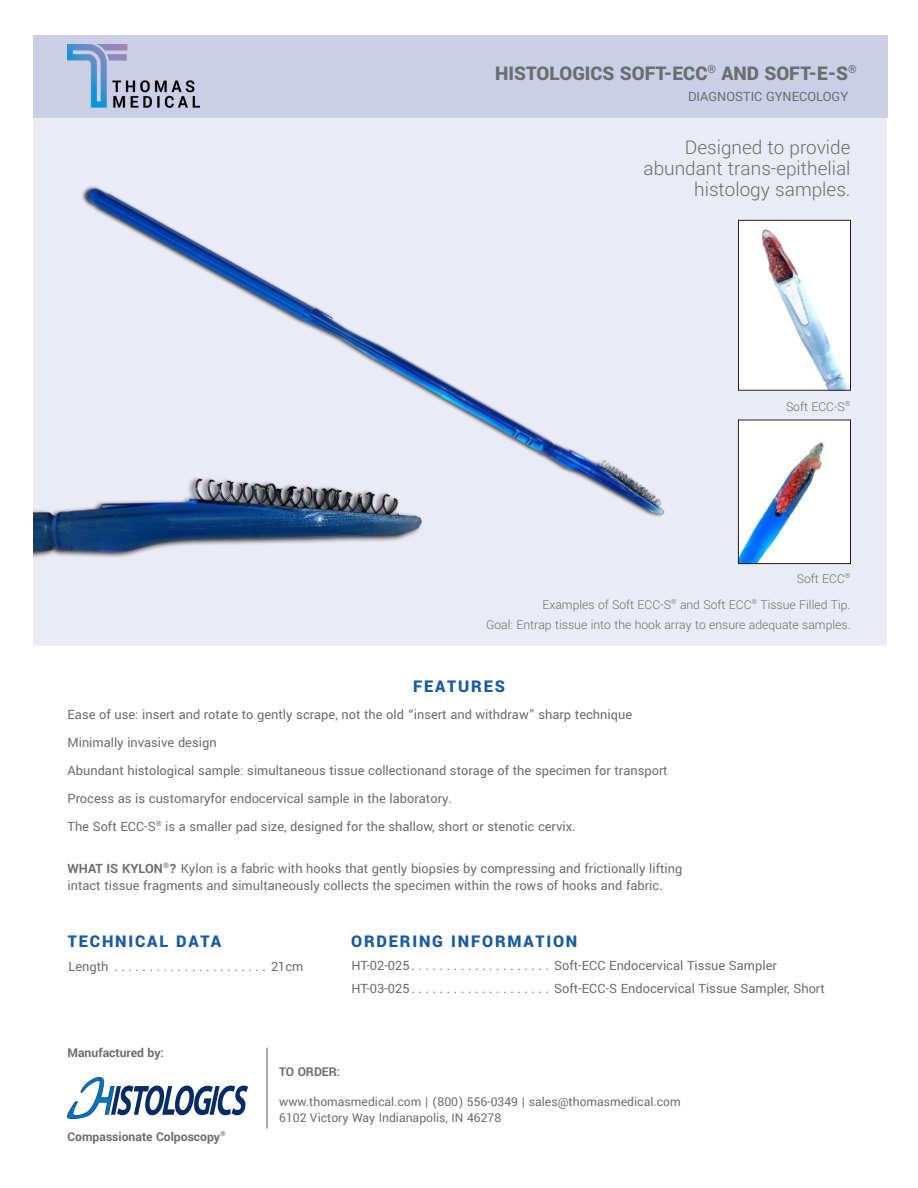
<style>
.page{position:relative;width:918px;height:1188px;background:#fff}
.page>*{position:absolute;margin:0;border:0;box-sizing:border-box;transform-origin:0 0}
.t1{font:300 21px/21px "Yantramanav";color:#6c6d70;text-align:right}
.t2{font:900 21px "Yantramanav";color:#6c6d70}
.TM_Headline_3{font:900 18px "Yantramanav";letter-spacing:.1em;color:#185aa3}
.t3{font:14.25px/17.2px "Yantramanav";color:#6c6d70}
.t4{font:300 13.5px "Yantramanav";color:#6c6d70}
.t5{font:13.5px/16.5px "Yantramanav";color:#6c6d70}
.t6{font:700 13.5px "Yantramanav";color:#6c6d70}
.s1{font-weight:700}
</style>
<div class="page">
<div style="left:33px;top:117px;width:854px;height:529px;background:#eaebf5"></div>
<hr style="left:266px;top:1048px;width:2px;height:81px;background:#939598">
<div style="left:33px;top:36px;width:855px;height:82px;background:#cacfe6"></div>
<img style="left:68px;top:45px;width:132px;height:62px">
<img style="left:82px;top:186px;width:583px;height:331px">
<img style="left:33px;top:324px;width:419px;height:234px">
<img style="left:68px;top:1077px;width:180px;height:41px">
<img style="left:740px;top:222px;width:109px;height:167px">
<div style="left:738px;top:220px;width:113px;height:171px;border:1px solid #231f20"></div>
<img style="left:740px;top:422px;width:109px;height:140px">
<div style="left:738px;top:420px;width:113px;height:144px;border:1px solid #231f20"></div>
<p class="t2" style="left:495px;top:60px;width:363px">HISTOLOGICS SOFT-ECC<sup>®</sup> AND SOFT-E-S<sup>®</sup></p>
<p class="t3" style="left:688px;top:88px;width:162px">DIAGNOSTIC GYNECOLOGY</p>
<p class="t1" style="left:644px;top:137px;width:209px">Designed to provide abundant trans-epithelial histology samples.</p>
<p class="t4" style="left:786px;top:398px;width:66px">Soft ECC-S<sup>®</sup></p>
<p class="t4" style="left:797px;top:570px;width:55px">Soft ECC<sup>®</sup></p>
<p class="t4" style="left:542px;top:596px;width:310px">Examples of Soft ECC-S<sup>®</sup> and Soft ECC<sup>®</sup> Tissue Filled Tip.</p>
<p class="t4" style="left:486px;top:617px;width:366px">Goal: Entrap tissue into the hook array to ensure adequate samples.</p>
<p class="TM_Headline_3" style="left:413px;top:675px;width:93px">FEATURES</p>
<p class="t3" style="left:68px;top:707px;width:566px">Ease of use: insert and rotate to gently scrape, not the old “insert and withdraw” sharp technique</p>
<p class="t3" style="left:68px;top:734px;width:151px">Minimally invasive design</p>
<p class="t3" style="left:68px;top:762px;width:602px">Abundant histological sample: simultaneous tissue collectionand storage of the specimen for transport</p>
<p class="t3" style="left:68px;top:790px;width:384px">Process as is customaryfor endocervical sample in the laboratory.</p>
<p class="t3" style="left:68px;top:818px;width:507px">The Soft ECC-S<sup>®</sup> is a smaller pad size, designed for the shallow, short or stenotic cervix.</p>
<p class="t3" style="left:68px;top:860px;width:616px"><span class="s1">WHAT IS KYLON</span><sup>®</sup><span class="s1">?</span> Kylon is a fabric with hooks that gently biopsies by compressing and frictionally lifting intact tissue fragments and simultaneously collects the specimen within the rows of hooks and fabric.</p>
<p class="TM_Headline_3" style="left:68px;top:930px;width:155px">TECHNICAL DATA</p>
<p class="t3" style="left:69px;top:958px;width:236px">Length . . . . . . . . . . . . . . . . . . . . . . 21cm</p>
<p class="t6" style="left:68px;top:1045px;width:98px">Manufactured by:</p>
<p class="TM_Headline_3" style="left:351px;top:930px;width:228px">ORDERING INFORMATION</p>
<p class="t3" style="left:352px;top:958px;width:427px">HT-02-025 . . . . . . . . . . . . . . . . . . . . Soft-ECC Endocervical Tissue Sampler</p>
<p class="t3" style="left:352px;top:980px;width:475px">HT-03-025 . . . . . . . . . . . . . . . . . . . . Soft-ECC-S Endocervical Tissue Sampler, Short</p>
<p class="t6" style="left:68px;top:1128px;width:160px">Compassionate Colposcopy<sup>®</sup></p>
<p class="t6" style="left:279px;top:1064px;width:63px">TO ORDER:</p>
<p class="t5" style="left:279px;top:1093px;width:403px">www.thomasmedical.com | (800) 556-0349 | sales@thomasmedical.com<br>6102 Victory Way Indianapolis, IN 46278</p>
</div>
